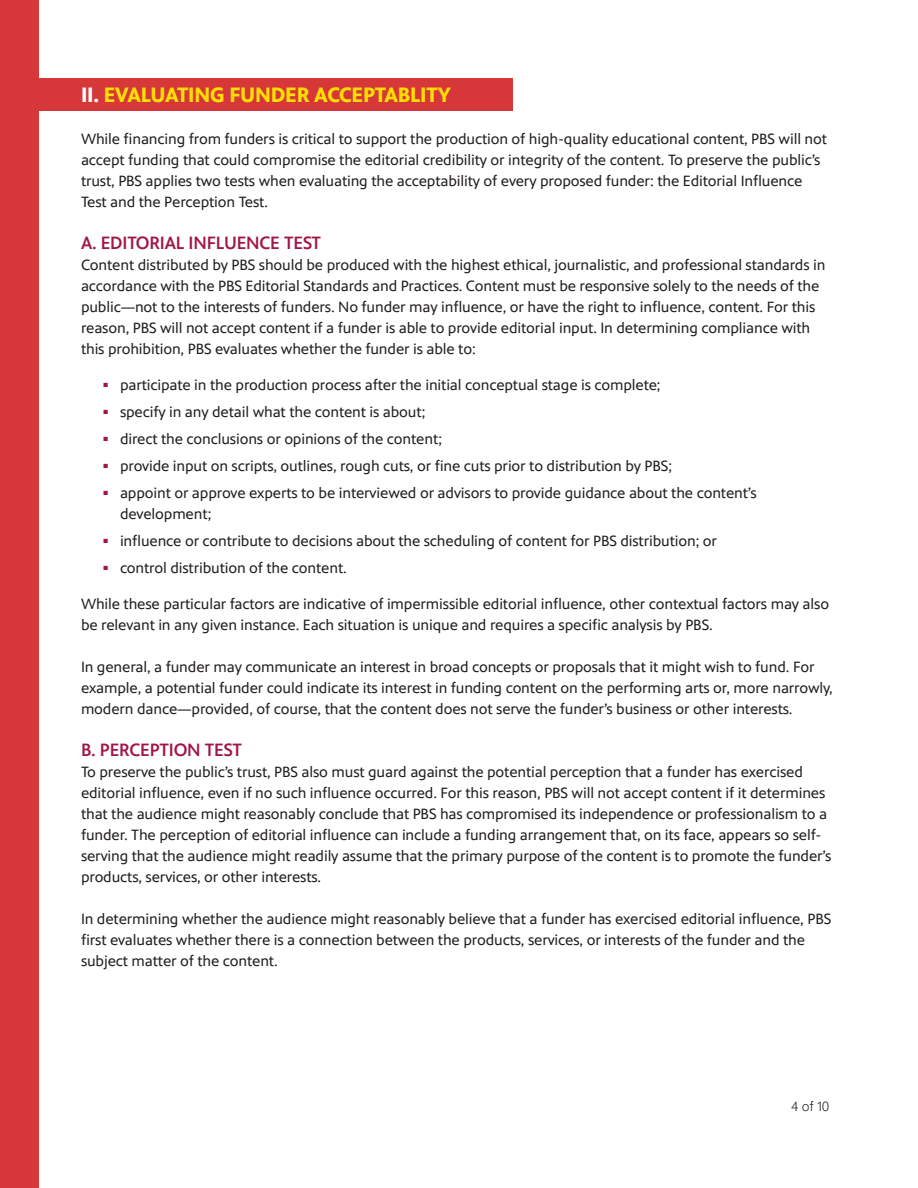
<style>
.page{position:relative;width:918px;height:1188px;background:#fff}
.page>*{position:absolute;margin:0;border:0;box-sizing:border-box;transform-origin:0 0}
.t1{font:700 21px "PBS Sans";letter-spacing:-.01em;color:#ffdf01}
.t2{font:500 18px "PBS Sans";letter-spacing:-.01em;color:#a11648}
.t3{font:15px/21px "PBS Sans";letter-spacing:-.01em;color:#231f20}
.t4{font:300 13.5px "PBS Sans";color:#231f20}
.s1{color:#fff}
</style>
<div class="page">
<div style="left:0;top:0;width:39px;height:1188px;background:#d6383a"></div>
<div style="left:0;top:78px;width:513px;height:33px;background:#d6383a"></div>
<p class="t1" style="left:81px;top:83px;width:372px"><span class="s1">II.</span> EVALUATING FUNDER ACCEPTABLITY</p>
<p class="t3" style="left:81px;top:129px;width:748px">While financing from funders is critical to support the production of high-quality educational content, PBS will not accept funding that could compromise the editorial credibility or integrity of the content. To preserve the public’s trust, PBS applies two tests when evaluating the acceptability of every proposed funder: the Editorial Influence Test and the Perception Test.</p>
<p class="t2" style="left:81px;top:233px;width:242px">A. EDITORIAL INFLUENCE TEST</p>
<p class="t3" style="left:81px;top:255px;width:746px">Content distributed by PBS should be produced with the highest ethical, journalistic, and professional standards in accordance with the PBS Editorial Standards and Practices. Content must be responsive solely to the needs of the public—not to the interests of funders. No funder may influence, or have the right to influence, content. For this reason, PBS will not accept content if a funder is able to provide editorial input. In determining compliance with this prohibition, PBS evaluates whether the funder is able to:</p>
<p class="t3" style="left:104px;top:375px;width:559px"><sup>■</sup> participate in the production process after the initial conceptual stage is complete;</p>
<p class="t3" style="left:104px;top:402px;width:324px"><sup>■</sup> specify in any detail what the content is about;</p>
<p class="t3" style="left:104px;top:429px;width:340px"><sup>■</sup> direct the conclusions or opinions of the content;</p>
<p class="t3" style="left:104px;top:456px;width:570px"><sup>■</sup> provide input on scripts, outlines, rough cuts, or fine cuts prior to distribution by PBS;</p>
<p class="t3" style="left:120px;top:483px;width:638px;text-indent:-16px"><sup>■</sup> appoint or approve experts to be interviewed or advisors to provide guidance about the content’s development;</p>
<p class="t3" style="left:104px;top:531px;width:615px"><sup>■</sup> influence or contribute to decisions about the scheduling of content for PBS distribution; or</p>
<p class="t3" style="left:104px;top:558px;width:245px"><sup>■</sup> control distribution of the content.</p>
<p class="t3" style="left:81px;top:594px;width:750px">While these particular factors are indicative of impermissible editorial influence, other contextual factors may also be relevant in any given instance. Each situation is unique and requires a specific analysis by PBS.</p>
<p class="t3" style="left:81px;top:657px;width:753px">In general, a funder may communicate an interest in broad concepts or proposals that it might wish to fund. For example, a potential funder could indicate its interest in funding content on the performing arts or, more narrowly, modern dance—provided, of course, that the content does not serve the funder’s business or other interests.</p>
<p class="t2" style="left:81px;top:740px;width:162px">B. PERCEPTION TEST</p>
<p class="t3" style="left:81px;top:762px;width:752px">To preserve the public’s trust, PBS also must guard against the potential perception that a funder has exercised editorial influence, even if no such influence occurred. For this reason, PBS will not accept content if it determines that the audience might reasonably conclude that PBS has compromised its independence or professionalism to a funder. The perception of editorial influence can include a funding arrangement that, on its face, appears so self&shy;serving that the audience might readily assume that the primary purpose of the content is to promote the funder’s products, services, or other interests.</p>
<p class="t3" style="left:81px;top:909px;width:752px">In determining whether the audience might reasonably believe that a funder has exercised editorial influence, PBS first evaluates whether there is a connection between the products, services, or interests of the funder and the subject matter of the content.</p>
<p class="t4" style="left:791px;top:1099px;width:40px">4 of 10</p>
</div>
